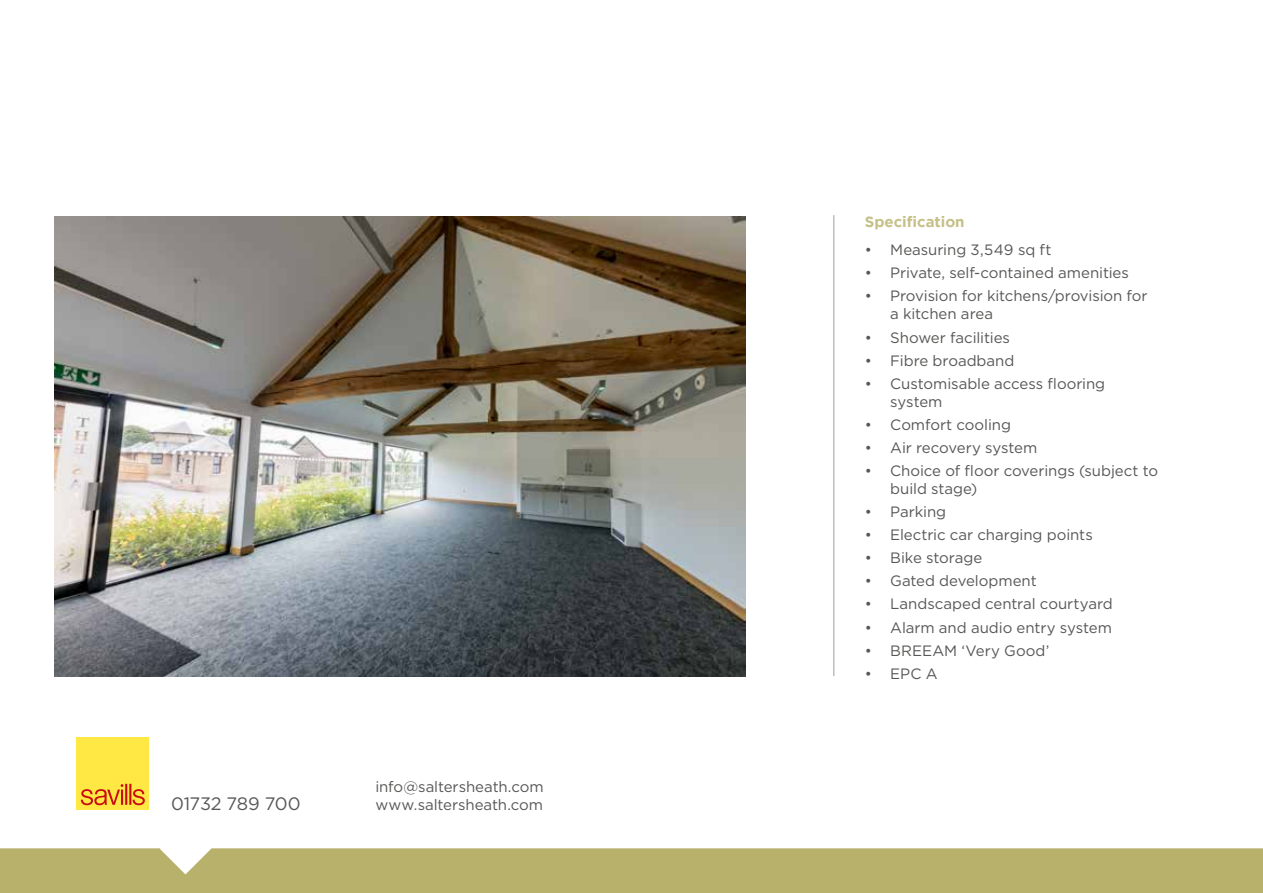
<style>
.page{position:relative;width:1263px;height:893px;background:#fff}
.page>*{position:absolute;margin:0;border:0;box-sizing:border-box;transform-origin:0 0}
.t1{font:18px "Gotham";letter-spacing:-.02em;color:#575756}
.t2{font:15px/18px "Gotham";letter-spacing:-.005em;color:#575756}
.t3{font:700 15px "Gotham";color:#c5c088}
</style>
<div class="page">
<div style="left:0;top:848px;width:1263px;height:45px;background:#b7b16b"></div>
<hr style="left:833px;top:215px;width:1px;height:461px;background:#9d9d9c">
<div style="left:77px;top:738px;width:72px;height:72px;background:#ffe843"></div>
<svg style="left:81px;top:784px;width:64px;height:21px"></svg>
<img style="left:54px;top:216px;width:691px;height:461px">
<p class="t2" style="left:375px;top:777px;width:170px">info@saltersheath.com</p>
<p class="t1" style="left:171px;top:792px;width:131px">01732 789 700</p>
<p class="t2" style="left:375px;top:795px;width:169px">www.saltersheath.com</p>
<p class="t3" style="left:865px;top:213px;width:101px">Specification</p>
<p class="t2" style="left:865px;top:241px;width:188px">• Measuring 3,549 sq ft</p>
<p class="t2" style="left:865px;top:264px;width:266px">• Private, self-contained amenities</p>
<p class="t2" style="left:890px;top:287px;width:259px;text-indent:-25px">• Provision for kitchens/provision for a kitchen area</p>
<p class="t2" style="left:865px;top:328px;width:147px">• Shower facilities</p>
<p class="t2" style="left:865px;top:351px;width:151px">• Fibre broadband</p>
<p class="t2" style="left:890px;top:374px;width:216px;text-indent:-25px">• Customisable access flooring system</p>
<p class="t2" style="left:865px;top:415px;width:148px">• Comfort cooling</p>
<p class="t2" style="left:865px;top:438px;width:174px">• Air recovery system</p>
<p class="t2" style="left:890px;top:461px;width:269px;text-indent:-25px">• Choice of floor coverings (subject to build stage)</p>
<p class="t2" style="left:865px;top:502px;width:83px">• Parking</p>
<p class="t2" style="left:865px;top:525px;width:229px">• Electric car charging points</p>
<p class="t2" style="left:865px;top:549px;width:119px">• Bike storage</p>
<p class="t2" style="left:865px;top:572px;width:173px">• Gated development</p>
<p class="t2" style="left:865px;top:595px;width:249px">• Landscaped central courtyard</p>
<p class="t2" style="left:865px;top:618px;width:249px">• Alarm and audio entry system</p>
<p class="t2" style="left:865px;top:641px;width:186px">• BREEAM ‘Very Good’</p>
<p class="t2" style="left:865px;top:664px;width:74px">• EPC A</p>
</div>
